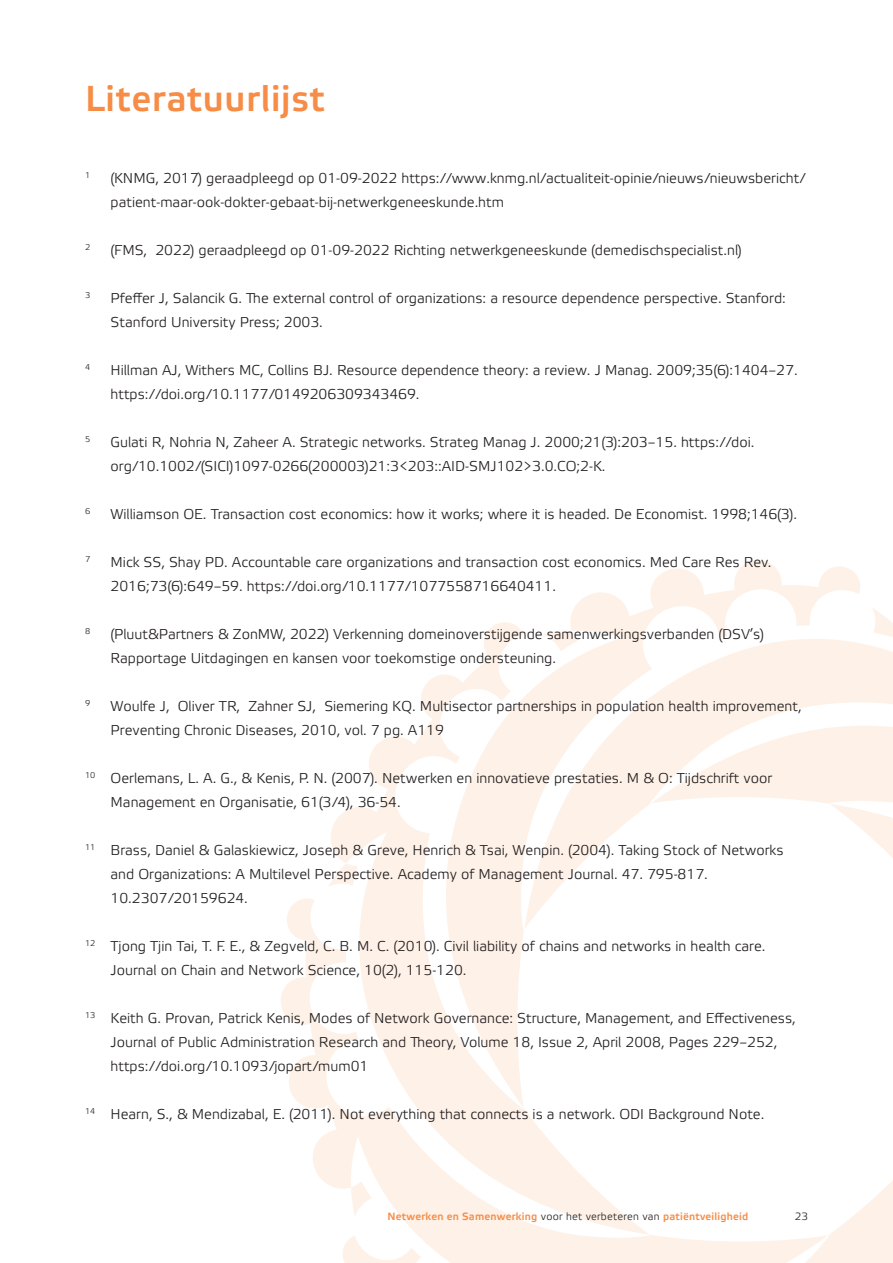
<style>
.page{position:relative;width:893px;height:1263px;background:#fff}
.page>*{position:absolute;margin:0;border:0;box-sizing:border-box;transform-origin:0 0}
.titel{font:700 36px "Etelka Light Pro";letter-spacing:.02em;color:#f68c45}
.opsomming{font:14.25px/24px "Etelka Light Pro";color:#231f20}
.t1{font:700 10.5px "Etelka Light Pro";letter-spacing:.02em;color:#f68c45}
.t2{font:10.5px "Etelka Light Pro";color:#231f20}
.opsomming-2{font:8.25px "Etelka Light Pro";color:#231f20}
.s1{font-weight:400;color:#231f20}
</style>
<div class="page">
<svg style="left:861px;top:643px;width:32px;height:61px;background:#fef2e9"></svg>
<svg style="left:331px;top:736px;width:79px;height:162px;fill:#fef1e7"></svg>
<svg style="left:828px;top:1180px;width:65px;height:83px;fill:#fef1e7"></svg>
<svg style="left:861px;top:726px;width:32px;height:132px;fill:#fef1e7"></svg>
<svg style="left:872px;top:608px;width:21px;height:29px"></svg>
<svg style="left:410px;top:560px;width:451px;height:338px"></svg>
<svg style="left:281px;top:898px;width:547px;height:365px"></svg>
<svg style="left:329px;top:863px;width:28px;height:24px"></svg>
<p class="titel" style="left:85px;top:79px;width:241px">Literatuurlijst</p>
<p class="opsomming-2" style="left:85px;top:171px;width:7px">1</p>
<p class="opsomming" style="left:111px;top:167px;width:696px">(KNMG, 2017) geraadpleegd op 01-09-2022 https://www.knmg.nl/actualiteit-opinie/nieuws/nieuwsbericht/ patient-maar-ook-dokter-gebaat-bij-netwerkgeneeskunde.htm</p>
<p class="opsomming-2" style="left:85px;top:243px;width:7px">2</p>
<p class="opsomming" style="left:111px;top:239px;width:633px">(FMS, 2022) geraadpleegd op 01-09-2022 Richting netwerkgeneeskunde (demedischspecialist.nl)</p>
<p class="opsomming-2" style="left:85px;top:291px;width:7px">3</p>
<p class="opsomming" style="left:111px;top:287px;width:677px">Pfeffer J, Salancik G. The external control of organizations: a resource dependence perspective. Stanford:<br>Stanford University Press; 2003.</p>
<p class="opsomming-2" style="left:85px;top:363px;width:7px">4</p>
<p class="opsomming" style="left:111px;top:359px;width:689px">Hillman AJ, Withers MC, Collins BJ. Resource dependence theory: a review. J Manag. 2009;35(6):1404–27. https://doi.org/10.1177/0149206309343469.</p>
<p class="opsomming-2" style="left:85px;top:435px;width:7px">5</p>
<p class="opsomming" style="left:111px;top:431px;width:645px">Gulati R, Nohria N, Zaheer A. Strategic networks. Strateg Manag J. 2000;21(3):203–15. https://doi. org/10.1002/(SICI)1097-0266(200003)21:3&lt;203::AID-SMJ102&gt;3.0.CO;2-K.</p>
<p class="opsomming-2" style="left:85px;top:507px;width:7px">6</p>
<p class="opsomming" style="left:111px;top:503px;width:688px">Williamson OE. Transaction cost economics: how it works; where it is headed. De Economist. 1998;146(3).</p>
<p class="opsomming-2" style="left:85px;top:555px;width:7px">7</p>
<p class="opsomming" style="left:111px;top:551px;width:662px">Mick SS, Shay PD. Accountable care organizations and transaction cost economics. Med Care Res Rev.<br>2016;73(6):649–59. https://doi.org/10.1177/1077558716640411.</p>
<p class="opsomming-2" style="left:85px;top:627px;width:7px">8</p>
<p class="opsomming" style="left:111px;top:623px;width:655px">(Pluut&amp;Partners &amp; ZonMW, 2022) Verkenning domeinoverstijgende samenwerkingsverbanden (DSV’s)<br>Rapportage Uitdagingen en kansen voor toekomstige ondersteuning.</p>
<p class="opsomming-2" style="left:85px;top:699px;width:7px">9</p>
<p class="opsomming" style="left:111px;top:695px;width:693px">Woulfe J, Oliver TR, Zahner SJ, Siemering KQ. Multisector partnerships in population health improvement,<br>Preventing Chronic Diseases, 2010, vol. 7 pg. A119</p>
<p class="opsomming" style="left:111px;top:767px;width:663px;text-indent:-26px"><sup>10</sup> Oerlemans, L. A. G., &amp; Kenis, P. N. (2007). Netwerken en innovatieve prestaties. M &amp; O: Tijdschrift voor<br>Management en Organisatie, 61(3/4), 36-54.</p>
<p class="opsomming" style="left:111px;top:839px;width:675px;text-indent:-26px"><sup>11</sup> Brass, Daniel &amp; Galaskiewicz, Joseph &amp; Greve, Henrich &amp; Tsai, Wenpin. (2004). Taking Stock of Networks and Organizations: A Multilevel Perspective. Academy of Management Journal. 47. 795-817.<br>10.2307/20159624.</p>
<p class="opsomming" style="left:111px;top:935px;width:656px;text-indent:-26px"><sup>12</sup> Tjong Tjin Tai, T. F. E., &amp; Zegveld, C. B. M. C. (2010). Civil liability of chains and networks in health care.<br>Journal on Chain and Network Science, 10(2), 115-120.</p>
<p class="opsomming" style="left:111px;top:1007px;width:687px;text-indent:-26px"><sup>13</sup> Keith G. Provan, Patrick Kenis, Modes of Network Governance: Structure, Management, and Effectiveness,<br>Journal of Public Administration Research and Theory, Volume 18, Issue 2, April 2008, Pages 229–252, https://doi.org/10.1093/jopart/mum01</p>
<p class="opsomming" style="left:85px;top:1103px;width:681px"><sup>14</sup> Hearn, S., &amp; Mendizabal, E. (2011). Not everything that connects is a network. ODI Background Note.</p>
<p class="t1" style="left:387px;top:1210px;width:362px">Netwerken en Samenwerking <span class="s1">voor het verbeteren van</span> patiëntveiligheid</p>
<p class="t2" style="left:795px;top:1210px;width:15px">23</p>
</div>
